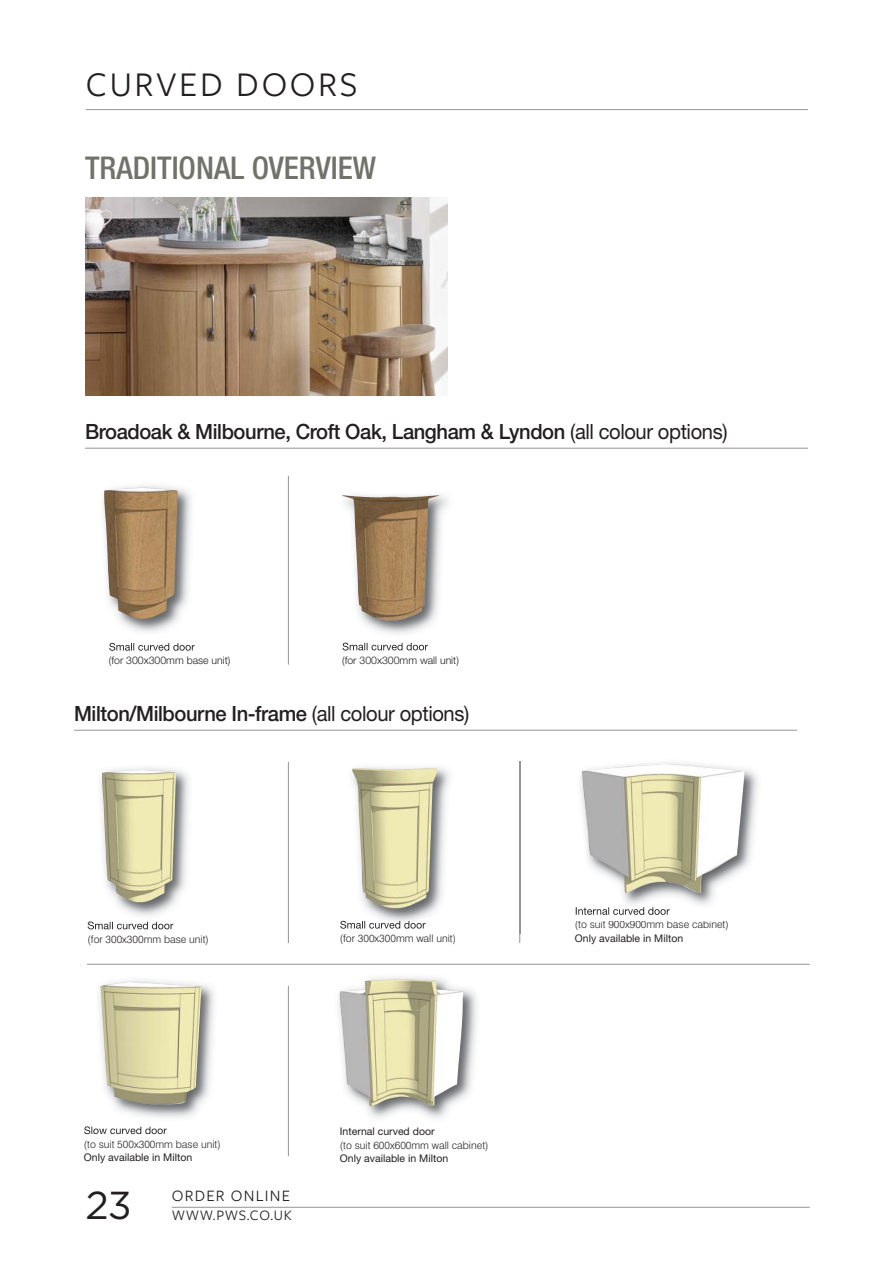
<style>
.page{position:relative;width:893px;height:1263px;background:#fff}
.page>*{position:absolute;margin:0;border:0;box-sizing:border-box;transform-origin:0 0}
.t1{font:39px "Gotham";color:#231f20}
.t2{font:36px "Freight Sans Pro";letter-spacing:.075em;color:#231f20}
.t3{font:500 condensed 31.35px "Helvetica Neue LT Std";color:#71736b}
.t4{font:500 21px "Helvetica Neue LT Std";letter-spacing:-.02em;color:#231f20;scale:.96 1}
.t5{font:16.5px "Freight Sans Pro";letter-spacing:.075em;color:#231f20}
.t6{font:15px "Freight Sans Pro";letter-spacing:.035em;color:#231f20}
.t7{font:300 10.5px "Swiss 721 BT";color:#231f20}
.t8{font:10.5px "Helvetica Neue LT Std";color:#231f20}
.t9{font:300 10.5px "Helvetica Neue LT Std";color:#231f20}
.s1{font-weight:400}
</style>
<div class="page">
<hr style="left:85px;top:448px;width:723px;height:1px;background:#939598">
<hr style="left:288px;top:476px;width:1px;height:189px;background:#939598">
<hr style="left:74px;top:730px;width:723px;height:1px;background:#939598">
<hr style="left:288px;top:762px;width:1px;height:181px;background:#939598">
<hr style="left:519px;top:762px;width:1px;height:181px;background:#939598">
<img style="left:342px;top:495px;width:106px;height:156px">
<img style="left:343px;top:643px;width:85px;height:7px">
<img style="left:342px;top:495px;width:97px;height:125px">
<img style="left:103px;top:485px;width:88px;height:158px">
<img style="left:109px;top:643px;width:86px;height:7px">
<img style="left:104px;top:487px;width:74px;height:132px">
<img style="left:575px;top:762px;width:183px;height:153px">
<img style="left:576px;top:907px;width:94px;height:8px">
<img style="left:582px;top:764px;width:163px;height:130px">
<img style="left:342px;top:761px;width:179px;height:172px">
<img style="left:519px;top:762px;width:1px;height:171px">
<img style="left:340px;top:921px;width:86px;height:8px">
<img style="left:352px;top:768px;width:86px;height:140px">
<img style="left:90px;top:767px;width:99px;height:163px">
<img style="left:90px;top:921px;width:83px;height:8px">
<img style="left:102px;top:770px;width:74px;height:132px">
<hr style="left:86px;top:109px;width:722px;height:1px;background:#939598">
<hr style="left:172px;top:1207px;width:638px;height:1px;background:#939598">
<img style="left:86px;top:198px;width:361px;height:197px">
<img style="left:338px;top:977px;width:139px;height:141px">
<img style="left:339px;top:979px;width:125px;height:128px">
<img style="left:99px;top:980px;width:116px;height:138px">
<img style="left:84px;top:1126px;width:83px;height:7px">
<img style="left:100px;top:981px;width:101px;height:123px">
<hr style="left:87px;top:964px;width:723px;height:1px;background:#939598">
<hr style="left:288px;top:986px;width:1px;height:170px;background:#939598">
<h2 class="t2" style="left:86px;top:73px;width:273px">CURVED DOORS</h2>
<h3 class="t3" style="left:85px;top:157px;width:293px">TRADITIONAL OVERVIEW</h3>
<h3 class="t4" style="left:85px;top:424px;width:671px">Broadoak &amp; Milbourne, Croft Oak, Langham &amp; Lyndon <span class="s1">(all colour options)</span></h3>
<p class="t9" style="left:109px;top:657px;width:123px">(for 300x300mm base unit)</p>
<p class="t9" style="left:342px;top:656px;width:118px">(for 300x300mm wall unit)</p>
<h3 class="t4" style="left:74px;top:706px;width:413px">Milton/Milbourne In-frame <span class="s1">(all colour options)</span></h3>
<p class="t7" style="left:88px;top:934px;width:123px">(for 300x300mm base unit)</p>
<p class="t7" style="left:340px;top:933px;width:118px">(for 300x300mm wall unit)</p>
<p class="t8" style="left:84px;top:1126px;width:84px">Slow curved door</p>
<p class="t7" style="left:84px;top:1139px;width:138px">(to suit 500x300mm base unit)</p>
<p class="t8" style="left:84px;top:1153px;width:110px">Only available in Milton</p>
<h1 class="t1" style="left:85px;top:1191px;width:48px">23</h1>
<h3 class="t5" style="left:172px;top:1191px;width:120px">ORDER ONLINE</h3>
<h3 class="t6" style="left:172px;top:1211px;width:121px">WWW.PWS.CO.UK</h3>
<p class="t8" style="left:340px;top:1127px;width:96px">Internal curved door</p>
<p class="t7" style="left:340px;top:1140px;width:150px">(to suit 600x600mm wall cabinet)</p>
<p class="t8" style="left:340px;top:1154px;width:110px">Only available in Milton</p>
<p class="t7" style="left:575px;top:919px;width:155px">(to suit 900x900mm base cabinet)</p>
<p class="t8" style="left:575px;top:934px;width:110px">Only available in Milton</p>
</div>
